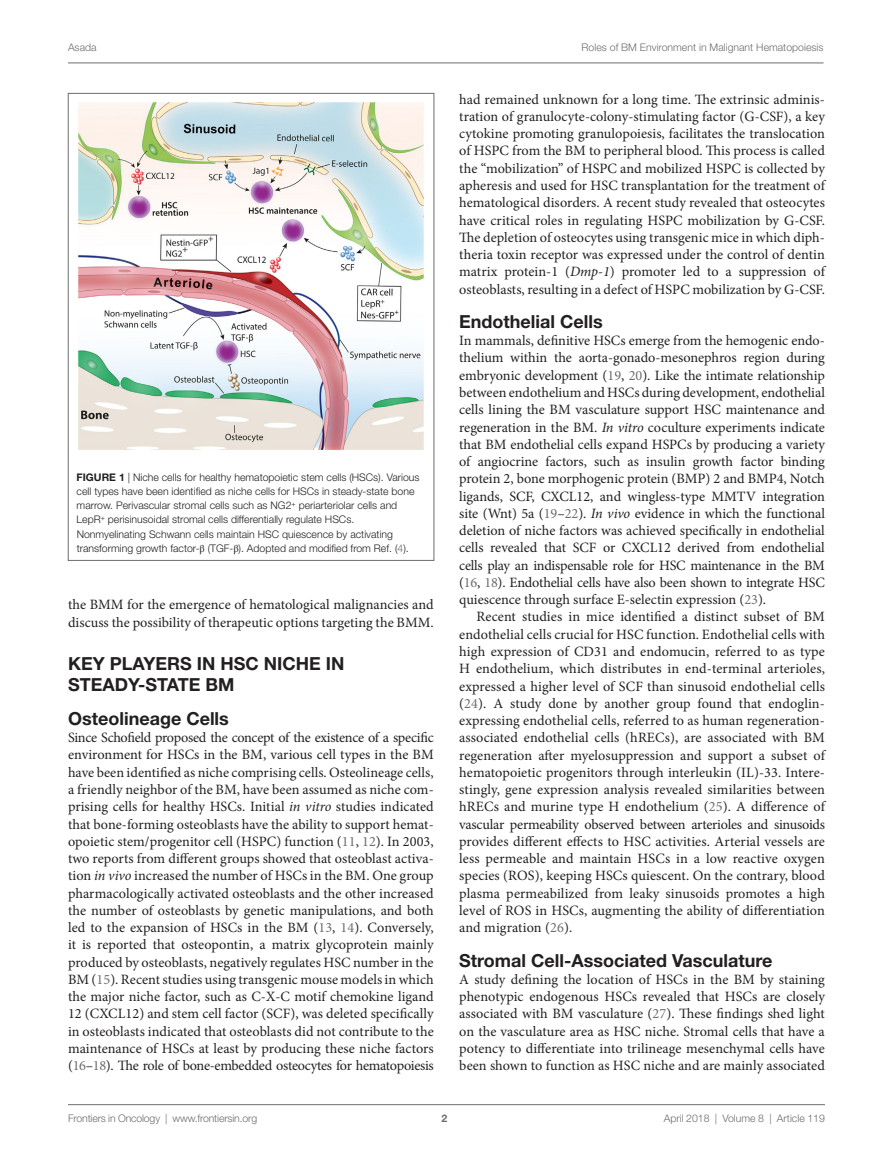
<style>
.page{position:relative;width:893px;height:1170px;background:#fff}
.page>*{position:absolute;margin:0;border:0;box-sizing:border-box;transform-origin:0 0}
.t1{font:700 18px/21px "Helvetica Neue LT Std";color:#231f20}
.t2{font:14.25px/17.2px "Minion Pro";color:#231f20;text-align:justify}
.t3{font:300 10.5px/14.2px "Helvetica Neue LT Std";color:#231f20}
.t4{font:300 10.5px "Helvetica Neue LT Std";color:#6c6d70}
.t5{font:700 10.5px "Helvetica Neue LT Std";color:#6c6d70}
.s1{font-weight:700}
.s2{font-family:"STIX General";font-weight:400}
.s3{color:#6c6d70}
.s4{font-style:italic}
</style>
<div class="page">
<img style="left:78px;top:102px;width:346px;height:348px">
<hr style="left:68px;top:63px;width:756px;height:1px;background:#6c6d70">
<hr style="left:68px;top:1104px;width:757px;height:1px;background:#6c6d70">
<p class="t4" style="left:68px;top:41px;width:30px">Asada</p>
<p class="t4" style="left:582px;top:41px;width:243px">Roles of BM Environment in Malignant Hematopoiesis</p>
<p class="t3" style="left:77px;top:469px;width:344px"><span class="s1">Figure 1</span> | Niche cells for healthy hematopoietic stem cells (HSCs). Various cell types have been identified as niche cells for HSCs in steady-state bone marrow. Perivascular stromal cells such as NG2<sup>+</sup> periarteriolar cells and LepR<sup>+</sup> perisinusoidal stromal cells differentially regulate HSCs.<br>Nonmyelinating Schwann cells maintain HSC quiescence by activating transforming growth factor-<span class="s2">β</span> (TGF-<span class="s2">β</span>). Adopted and modified from Ref. (<span class="s3">4</span>).</p>
<p class="t2" style="left:68px;top:596px;width:367px">the BMM for the emergence of hematological malignancies and discuss the possibility of therapeutic options targeting the BMM.</p>
<p class="t1" style="left:68px;top:652px;width:267px">KEY PLAYERS IN HSC NICHE IN<br>STEADY-STATE BM</p>
<p class="t1" style="left:68px;top:707px;width:162px">Osteolineage Cells</p>
<p class="t2" style="left:68px;top:729px;width:367px">Since Schofield proposed the concept of the existence of a specific environment for HSCs in the BM, various cell types in the BM have been identified as niche comprising cells. Osteolineage cells, a friendly neighbor of the BM, have been assumed as niche com&shy;prising cells for healthy HSCs. Initial <span class="s4">in vitro</span> studies indicated that bone-forming osteoblasts have the ability to support hemat&shy;opoietic stem/progenitor cell (HSPC) function (<span class="s3">11</span>, <span class="s3">12</span>). In 2003, two reports from different groups showed that osteoblast activa&shy;tion <span class="s4">in vivo</span> increased the number of HSCs in the BM. One group pharmacologically activated osteoblasts and the other increased the number of osteoblasts by genetic manipulations, and both led to the expansion of HSCs in the BM (<span class="s3">13</span>, <span class="s3">14</span>). Conversely, it is reported that osteopontin, a matrix glycoprotein mainly produced by osteoblasts, negatively regulates HSC number in the BM (<span class="s3">15</span>). Recent studies using transgenic mouse models in which the major niche factor, such as C-X-C motif chemokine ligand 12 (CXCL12) and stem cell factor (SCF), was deleted specifically in osteoblasts indicated that osteoblasts did not contribute to the maintenance of HSCs at least by producing these niche factors (<span class="s3">16</span>–<span class="s3">18</span>). The role of bone-embedded osteocytes for hematopoiesis</p>
<p class="t2" style="left:459px;top:91px;width:367px">had remained unknown for a long time. The extrinsic adminis&shy;tration of granulocyte-colony-stimulating factor (G-CSF), a key cytokine promoting granulopoiesis, facilitates the translocation of HSPC from the BM to peripheral blood. This process is called the “mobilization” of HSPC and mobilized HSPC is collected by apheresis and used for HSC transplantation for the treatment of hematological disorders. A recent study revealed that osteocytes have critical roles in regulating HSPC mobilization by G-CSF.<br>The depletion of osteocytes using transgenic mice in which diph&shy;theria toxin receptor was expressed under the control of dentin matrix protein-1 (<span class="s4">Dmp-1</span>) promoter led to a suppression of osteoblasts, resulting in a defect of HSPC mobilization by G-CSF.</p>
<p class="t1" style="left:459px;top:310px;width:145px">Endothelial Cells</p>
<p class="t2" style="left:459px;top:332px;width:367px">In mammals, definitive HSCs emerge from the hemogenic endo&shy;thelium within the aorta-gonado-mesonephros region during embryonic development (<span class="s3">19</span>, <span class="s3">20</span>). Like the intimate relationship between endothelium and HSCs during development, endothelial cells lining the BM vasculature support HSC maintenance and regeneration in the BM. <span class="s4">In vitro</span> coculture experiments indicate that BM endothelial cells expand HSPCs by producing a variety of angiocrine factors, such as insulin growth factor binding protein 2, bone morphogenic protein (BMP) 2 and BMP4, Notch ligands, SCF, CXCL12, and wingless-type MMTV integration site (Wnt) 5a (<span class="s3">19</span>–<span class="s3">22</span>). <span class="s4">In vivo</span> evidence in which the functional deletion of niche factors was achieved specifically in endothelial cells revealed that SCF or CXCL12 derived from endothelial cells play an indispensable role for HSC maintenance in the BM (<span class="s3">16</span>, <span class="s3">18</span>). Endothelial cells have also been shown to integrate HSC quiescence through surface E-selectin expression (<span class="s3">23</span>).</p>
<p class="t2" style="left:459px;top:608px;width:367px;text-indent:17px">Recent studies in mice identified a distinct subset of BM endothelial cells crucial for HSC function. Endothelial cells with high expression of CD31 and endomucin, referred to as type H endothelium, which distributes in end-terminal arterioles, expressed a higher level of SCF than sinusoid endothelial cells (<span class="s3">24</span>). A study done by another group found that endoglin&shy;expressing endothelial cells, referred to as human regeneration&shy;associated endothelial cells (hRECs), are associated with BM regeneration after myelosuppression and support a subset of hematopoietic progenitors through interleukin (IL)-33. Intere&shy;stingly, gene expression analysis revealed similarities between hRECs and murine type H endothelium (<span class="s3">25</span>). A difference of vascular permeability observed between arterioles and sinusoids provides different effects to HSC activities. Arterial vessels are less permeable and maintain HSCs in a low reactive oxygen species (ROS), keeping HSCs quiescent. On the contrary, blood plasma permeabilized from leaky sinusoids promotes a high level of ROS in HSCs, augmenting the ability of differentiation and migration (<span class="s3">26</span>).</p>
<p class="t1" style="left:459px;top:949px;width:315px">Stromal Cell-Associated Vasculature</p>
<p class="t2" style="left:459px;top:970px;width:367px">A study defining the location of HSCs in the BM by staining phenotypic endogenous HSCs revealed that HSCs are closely associated with BM vasculature (<span class="s3">27</span>). These findings shed light on the vasculature area as HSC niche. Stromal cells that have a potency to differentiate into trilineage mesenchymal cells have been shown to function as HSC niche and are mainly associated</p>
<p class="t4" style="left:68px;top:1111px;width:191px">Frontiers in Oncology | www.frontiersin.org</p>
<p class="t4" style="left:664px;top:1111px;width:163px">April 2018 | Volume 8 | Article 119</p>
<p class="t5" style="left:441px;top:1111px;width:7px">2</p>
</div>
